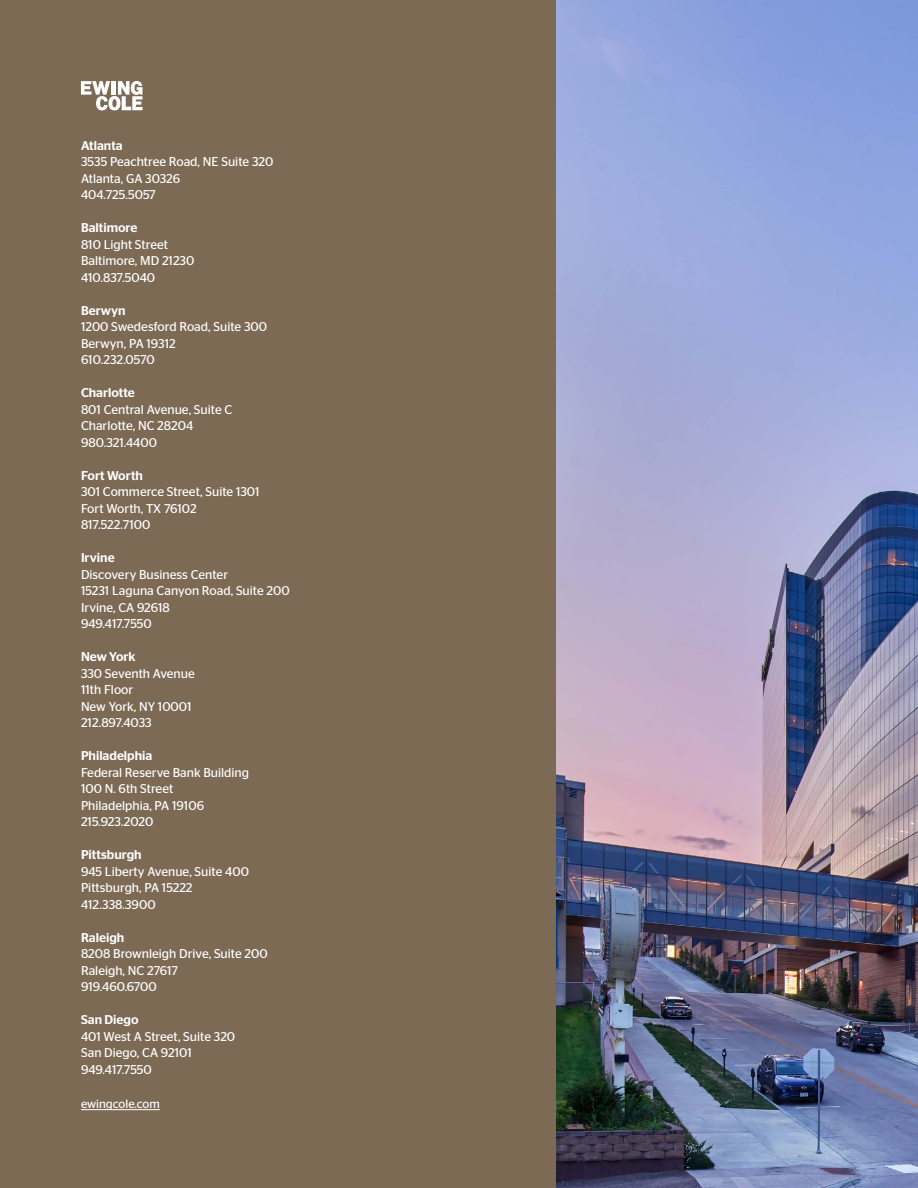
<style>
.page{position:relative;width:918px;height:1188px;background:#fff}
.page>*{position:absolute;margin:0;border:0;box-sizing:border-box;transform-origin:0 0}
.t1{font:12.75px/16.5px "Stag Sans";color:#fff}
.t2{font:500 12.75px "Stag Sans";color:#fff}
.t3{font:12px "Stag Sans";color:#fff}
</style>
<div class="page">
<img style="left:556px;top:0;width:362px;height:1188px">
<div style="left:0;top:0;width:556px;height:1188px;background:#7c6a55"></div>
<hr style="left:81px;top:1109px;width:79px;height:1px;background:#fff">
<svg style="left:81px;top:81px;width:61px;height:29px"></svg>
<p class="t2" style="left:81px;top:138px;width:43px">Atlanta</p>
<p class="t1" style="left:81px;top:154px;width:194px">3535 Peachtree Road, NE Suite 320<br>Atlanta, GA 30326<br>404.725.5057</p>
<p class="t2" style="left:81px;top:221px;width:58px">Baltimore</p>
<p class="t1" style="left:81px;top:236px;width:115px">810 Light Street<br>Baltimore, MD 21230<br>410.837.5040</p>
<p class="t2" style="left:81px;top:303px;width:46px">Berwyn</p>
<p class="t1" style="left:81px;top:319px;width:188px">1200 Swedesford Road, Suite 300<br>Berwyn, PA 19312<br>610.232.0570</p>
<p class="t2" style="left:81px;top:386px;width:55px">Charlotte</p>
<p class="t1" style="left:81px;top:401px;width:153px">801 Central Avenue, Suite C<br>Charlotte, NC 28204<br>980.321.4400</p>
<p class="t2" style="left:81px;top:468px;width:63px">Fort Worth</p>
<p class="t1" style="left:81px;top:484px;width:180px">301 Commerce Street, Suite 1301<br>Fort Worth, TX 76102<br>817.522.7100</p>
<p class="t2" style="left:81px;top:551px;width:35px">Irvine</p>
<p class="t1" style="left:81px;top:566px;width:210px">Discovery Business Center<br>15231 Laguna Canyon Road, Suite 200<br>Irvine, CA 92618<br>949.417.7550</p>
<p class="t2" style="left:81px;top:650px;width:56px">New York</p>
<p class="t1" style="left:81px;top:665px;width:115px">330 Seventh Avenue<br>11th Floor<br>New York, NY 10001<br>212.897.4033</p>
<p class="t2" style="left:81px;top:749px;width:73px">Philadelphia</p>
<p class="t1" style="left:81px;top:764px;width:170px">Federal Reserve Bank Building<br>100 N. 6th Street<br>Philadelphia, PA 19106<br>215.923.2020</p>
<p class="t2" style="left:81px;top:848px;width:62px">Pittsburgh</p>
<p class="t1" style="left:81px;top:863px;width:169px">945 Liberty Avenue, Suite 400<br>Pittsburgh, PA 15222<br>412.338.3900</p>
<p class="t2" style="left:81px;top:930px;width:45px">Raleigh</p>
<p class="t1" style="left:81px;top:946px;width:188px">8208 Brownleigh Drive, Suite 200<br>Raleigh, NC 27617<br>919.460.6700</p>
<p class="t2" style="left:81px;top:1013px;width:59px">San Diego</p>
<p class="t1" style="left:81px;top:1028px;width:156px">401 West A Street, Suite 320<br>San Diego, CA 92101<br>949.417.7550</p>
<p class="t3" style="left:81px;top:1098px;width:80px">ewingcole.com</p>
</div>
